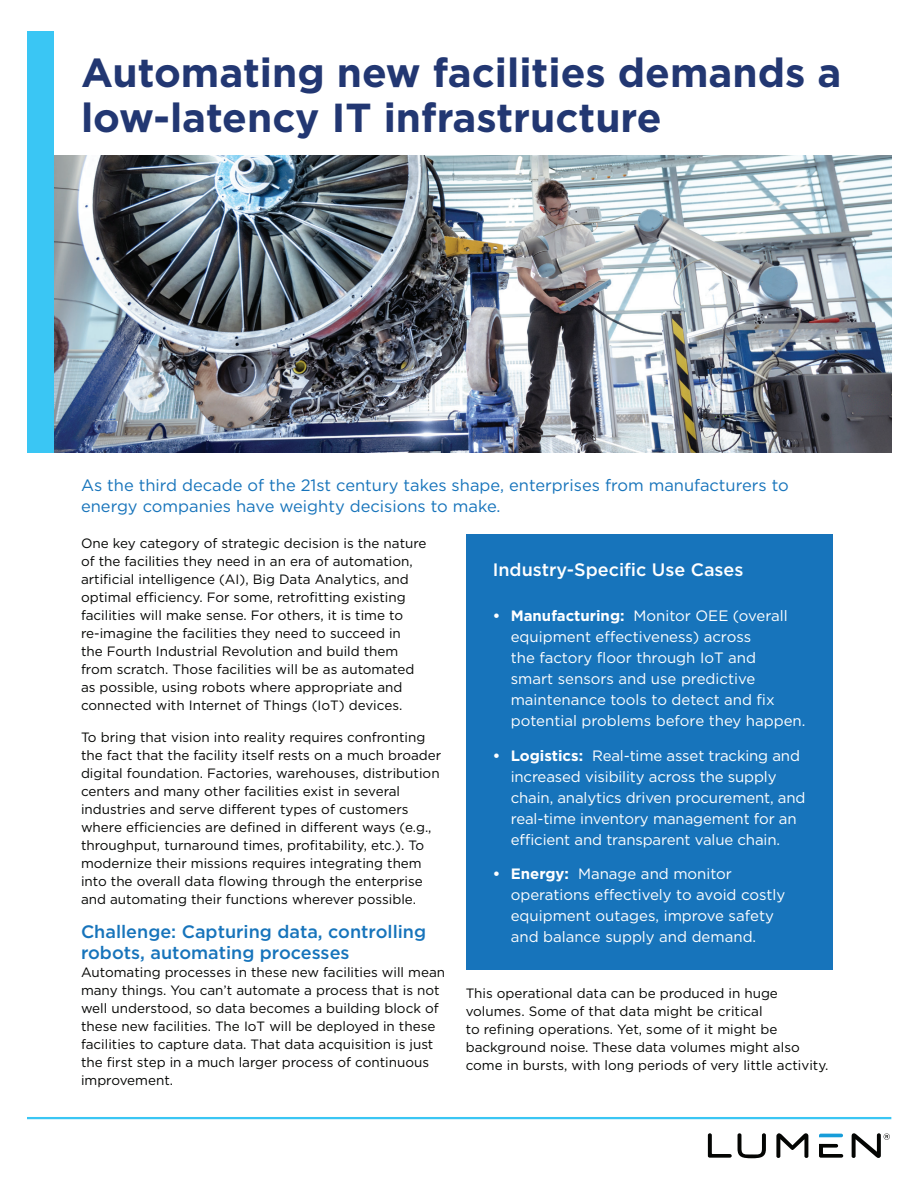
<style>
.page{position:relative;width:918px;height:1188px;background:#fff}
.page>*{position:absolute;margin:0;border:0;box-sizing:border-box;transform-origin:0 0}
.t1{font:700 40.5px/45px "Gotham";color:#223772}
.t2{font:500 18px/21px "Gotham";color:#1774bb}
.t3{font:500 18px "Gotham";color:#fff}
.t4{font:16.5px/21px "Gotham";color:#1774bb}
.t5{font:15px/21px "Gotham";color:#fff}
.t6{font:13.5px/18px "Gotham";color:#040503}
.s1{font-weight:700}
</style>
<div class="page">
<hr style="left:27px;top:1117px;width:864px;height:2px;background:#3ac6f4">
<div style="left:28px;top:31px;width:26px;height:422px;background:#3ac6f4"></div>
<svg style="left:708px;top:1133px;width:24px;height:25px"></svg>
<svg style="left:738px;top:1133px;width:28px;height:25px"></svg>
<svg style="left:776px;top:1133px;width:32px;height:25px"></svg>
<svg style="left:819px;top:1134px;width:24px;height:3px"></svg>
<svg style="left:819px;top:1144px;width:24px;height:14px"></svg>
<svg style="left:852px;top:1133px;width:38px;height:25px"></svg>
<img style="left:54px;top:156px;width:837px;height:297px">
<div style="left:466px;top:534px;width:366px;height:436px;background:#1774bb"></div>
<h1 class="t1" style="left:81px;top:50px;width:762px">Automating new facilities demands a low-latency IT infrastructure</h1>
<p class="t4" style="left:81px;top:475px;width:709px">As the third decade of the 21st century takes shape, enterprises from manufacturers to energy companies have weighty decisions to make.</p>
<p class="t6" style="left:81px;top:534px;width:347px">One key category of strategic decision is the nature of the facilities they need in an era of automation, artificial intelligence (AI), Big Data Analytics, and optimal efficiency. For some, retrofitting existing facilities will make sense. For others, it is time to re-imagine the facilities they need to succeed in<br>the Fourth Industrial Revolution and build them from scratch. Those facilities will be as automated as possible, using robots where appropriate and connected with Internet of Things (IoT) devices.</p>
<p class="t6" style="left:81px;top:728px;width:362px">To bring that vision into reality requires confronting the fact that the facility itself rests on a much broader digital foundation. Factories, warehouses, distribution centers and many other facilities exist in several industries and serve different types of customers where efficiencies are defined in different ways (e.g., throughput, turnaround times, profitability, etc.). To modernize their missions requires integrating them into the overall data flowing through the enterprise and automating their functions wherever possible.</p>
<h2 class="t2" style="left:81px;top:921px;width:347px">Challenge: Capturing data, controlling robots, automating processes</h2>
<p class="t6" style="left:81px;top:963px;width:366px">Automating processes in these new facilities will mean many things. You can’t automate a process that is not well understood, so data becomes a building block of these new facilities. The IoT will be deployed in these facilities to capture data. That data acquisition is just the first step in a much larger process of continuous improvement.</p>
<h2 class="t3" style="left:493px;top:558px;width:252px">Industry-Specific Use Cases</h2>
<p class="t5" style="left:511px;top:605px;width:296px;text-indent:-18px"><span class="s1">• Manufacturing:</span> Monitor OEE (overall equipment effectiveness) across<br>the factory floor through IoT and<br>smart sensors and use predictive maintenance tools to detect and fix potential problems before they happen.</p>
<p class="t5" style="left:511px;top:745px;width:296px;text-indent:-18px"><span class="s1">• Logistics:</span> Real-time asset tracking and increased visibility across the supply chain, analytics driven procurement, and real-time inventory management for an efficient and transparent value chain.</p>
<p class="t5" style="left:511px;top:863px;width:276px;text-indent:-18px"><span class="s1">• Energy:</span> Manage and monitor operations effectively to avoid costly equipment outages, improve safety and balance supply and demand.</p>
<p class="t6" style="left:466px;top:984px;width:364px">This operational data can be produced in huge volumes. Some of that data might be critical<br>to refining operations. Yet, some of it might be background noise. These data volumes might also come in bursts, with long periods of very little activity.</p>
</div>
